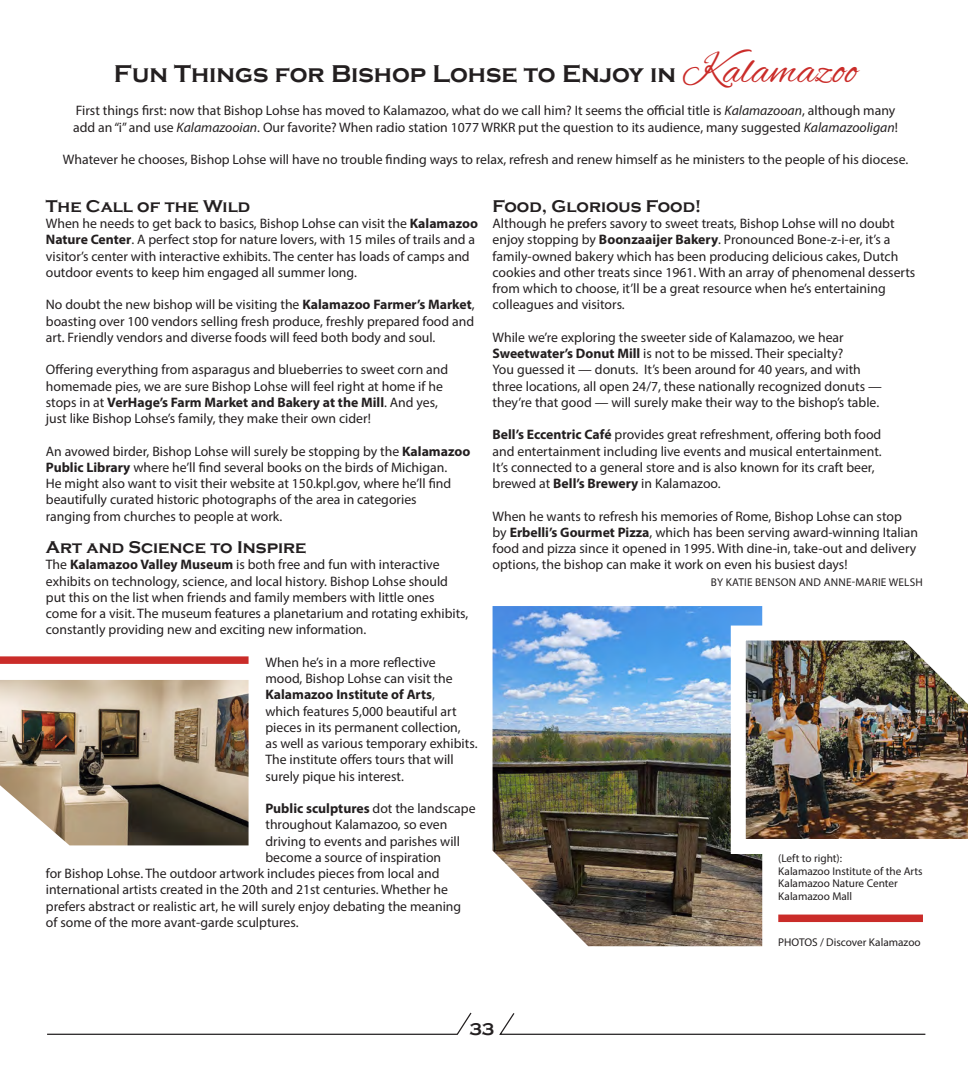
<style>
.page{position:relative;width:968px;height:1080px;background:#fff}
.page>*{position:absolute;margin:0;border:0;box-sizing:border-box;transform-origin:0 0}
.t1{font:700 25px "Copperplate Gothic";color:#231f20}
.t2{font:700 17.5px "Copperplate Gothic";color:#231f20}
.t3{font:13.75px/16.2px "Myriad Pro";color:#231f20}
.t4{font:700 13.75px "Myriad Pro";color:#231f20}
.t5{font:11.25px "Myriad Pro";color:#231f20}
.t6{font:11.25px "Myriad Pro";letter-spacing:.02em;color:#231f20}
.s1{font-family:"Alex Brush";font-weight:400;font-size:43.88px;color:#ca2c29}
.s2{font-style:italic}
.s3{font-weight:700}
.s4{font-weight:400}
</style>
<div class="page">
<img style="left:492px;top:606px;width:270px;height:340px">
<svg style="left:47px;top:1012px;width:425px;height:23px"></svg>
<svg style="left:499px;top:1013px;width:427px;height:22px"></svg>
<img style="left:0;top:680px;width:248px;height:165px">
<div style="left:0;top:656px;width:248px;height:8px;background:#ca2c29"></div>
<img style="left:723px;top:618px;width:245px;height:243px">
<div style="left:778px;top:915px;width:144px;height:7px;background:#ca2c29"></div>
<p class="t1" style="left:114px;top:60px;width:745px">Fun Things for Bishop Lohse to Enjoy in <span class="s1">Kalamazoo</span></p>
<p class="t3" style="left:76px;top:102px;width:820px">First things first: now that Bishop Lohse has moved to Kalamazoo, what do we call him? It seems the official title is <span class="s2">Kalamazooan</span>, although many</p>
<p class="t3" style="left:73px;top:119px;width:826px">add an “i” and use <span class="s2">Kalamazooian</span>. Our favorite? When radio station 1077 WRKR put the question to its audience, many suggested <span class="s2">Kalamazooligan</span>!</p>
<p class="t3" style="left:63px;top:151px;width:847px">Whatever he chooses, Bishop Lohse will have no trouble finding ways to relax, refresh and renew himself as he ministers to the people of his diocese.</p>
<p class="t2" style="left:46px;top:196px;width:206px">The Call of the Wild</p>
<p class="t3" style="left:46px;top:215px;width:433px">When he needs to get back to basics, Bishop Lohse can visit the <span class="s3">Kalamazoo Nature Center</span>. A perfect stop for nature lovers, with 15 miles of trails and a visitor’s center with interactive exhibits. The center has loads of camps and outdoor events to keep him engaged all summer long.</p>
<p class="t3" style="left:46px;top:296px;width:430px;text-align:justify">No doubt the new bishop will be visiting the <span class="s3">Kalamazoo Farmer’s Market</span>, boasting over 100 vendors selling fresh produce, freshly prepared food and art. Friendly vendors and diverse foods will feed both body and soul.</p>
<p class="t3" style="left:46px;top:361px;width:404px">Offering everything from asparagus and blueberries to sweet corn and homemade pies, we are sure Bishop Lohse will feel right at home if he</p>
<p class="t4" style="left:46px;top:393px;width:393px"><span class="s4">stops in at</span> VerHage’s Farm Market and Bakery at the Mill<span class="s4">. And yes,</span></p>
<p class="t3" style="left:46px;top:410px;width:326px">just like Bishop Lohse’s family, they make their own cider!</p>
<p class="t3" style="left:46px;top:443px;width:426px">An avowed birder, Bishop Lohse will surely be stopping by the <span class="s3">Kalamazoo<br>Public Library</span> where he’ll find several books on the birds of Michigan.</p>
<p class="t3" style="left:46px;top:475px;width:407px">He might also want to visit their website at 150.kpl.gov, where he’ll find beautifully curated historic photographs of the area in categories</p>
<p class="t3" style="left:46px;top:508px;width:238px">ranging from churches to people at work.</p>
<p class="t2" style="left:46px;top:538px;width:262px">Art and Science to Inspire</p>
<p class="t3" style="left:46px;top:556px;width:395px">The <span class="s3">Kalamazoo Valley Museum</span> is both free and fun with interactive</p>
<p class="t3" style="left:46px;top:573px;width:404px">exhibits on technology, science, and local history. Bishop Lohse should</p>
<p class="t3" style="left:46px;top:589px;width:390px">put this on the list when friends and family members with little ones</p>
<p class="t3" style="left:46px;top:605px;width:424px">come for a visit. The museum features a planetarium and rotating exhibits, constantly providing new and exciting new information.</p>
<p class="t3" style="left:265px;top:654px;width:172px">When he’s in a more reflective</p>
<p class="t3" style="left:265px;top:670px;width:189px">mood, Bishop Lohse can visit the</p>
<p class="t4" style="left:265px;top:686px;width:171px">Kalamazoo Institute of Arts<span class="s4">,</span></p>
<p class="t3" style="left:265px;top:703px;width:197px">which features 5,000 beautiful art pieces in its permanent collection,</p>
<p class="t3" style="left:265px;top:735px;width:213px">as well as various temporary exhibits.<br>The institute offers tours that will surely pique his interest.</p>
<p class="t3" style="left:265px;top:800px;width:212px"><span class="s3">Public sculptures</span> dot the landscape throughout Kalamazoo, so even driving to events and parishes will become a source of inspiration</p>
<p class="t3" style="left:46px;top:865px;width:395px">for Bishop Lohse. The outdoor artwork includes pieces from local and</p>
<p class="t3" style="left:46px;top:882px;width:404px">international artists created in the 20th and 21st centuries. Whether he</p>
<p class="t3" style="left:46px;top:898px;width:417px">prefers abstract or realistic art, he will surely enjoy debating the meaning</p>
<p class="t3" style="left:46px;top:914px;width:254px">of some of the more avant-garde sculptures.</p>
<p class="t2" style="left:492px;top:196px;width:210px">Food, Glorious Food!</p>
<p class="t3" style="left:492px;top:215px;width:403px">Although he prefers savory to sweet treats, Bishop Lohse will no doubt</p>
<p class="t3" style="left:492px;top:231px;width:424px">enjoy stopping by <span class="s3">Boonzaaijer Bakery</span>. Pronounced Bone-z-i-er, it’s a family-owned bakery which has been producing delicious cakes, Dutch cookies and other treats since 1961. With an array of phenomenal desserts from which to choose, it’ll be a great resource when he’s entertaining</p>
<p class="t3" style="left:492px;top:296px;width:134px">colleagues and visitors.</p>
<p class="t3" style="left:492px;top:329px;width:352px">While we’re exploring the sweeter side of Kalamazoo, we hear</p>
<p class="t3" style="left:492px;top:345px;width:352px"><span class="s3">Sweetwater’s Donut Mill</span> is not to be missed. Their specialty?</p>
<p class="t3" style="left:492px;top:361px;width:370px">You guessed it — donuts. It’s been around for 40 years, and with</p>
<p class="t3" style="left:492px;top:378px;width:391px">three locations, all open 24/7, these nationally recognized donuts —</p>
<p class="t3" style="left:492px;top:394px;width:388px">they’re that good — will surely make their way to the bishop’s table.</p>
<p class="t3" style="left:492px;top:426px;width:390px"><span class="s3">Bell’s Eccentric Café</span> provides great refreshment, offering both food</p>
<p class="t3" style="left:492px;top:443px;width:391px">and entertainment including live events and musical entertainment.</p>
<p class="t3" style="left:492px;top:459px;width:383px">It’s connected to a general store and is also known for its craft beer,</p>
<p class="t3" style="left:492px;top:475px;width:230px">brewed at <span class="s3">Bell’s Brewery</span> in Kalamazoo.</p>
<p class="t3" style="left:492px;top:508px;width:427px">When he wants to refresh his memories of Rome, Bishop Lohse can stop by <span class="s3">Erbelli’s Gourmet Pizza</span>, which has been serving award-winning Italian food and pizza since it opened in 1995. With dine-in, take-out and delivery options, the bishop can make it work on even his busiest days!</p>
<p class="t6" style="left:711px;top:575px;width:213px">BY KATIE BENSON AND ANNE-MARIE WELSH</p>
<p class="t5" style="left:778px;top:852px;width:65px">(Left to right):</p>
<p class="t5" style="left:778px;top:864px;width:146px">Kalamazoo Institute of the Arts</p>
<p class="t5" style="left:778px;top:877px;width:121px">Kalamazoo Nature Center</p>
<p class="t5" style="left:778px;top:889px;width:75px">Kalamazoo Mall</p>
<p class="t5" style="left:778px;top:935px;width:144px">PHOTOS / Discover Kalamazoo</p>
<p class="t2" style="left:469px;top:1019px;width:26px">33</p>
</div>
